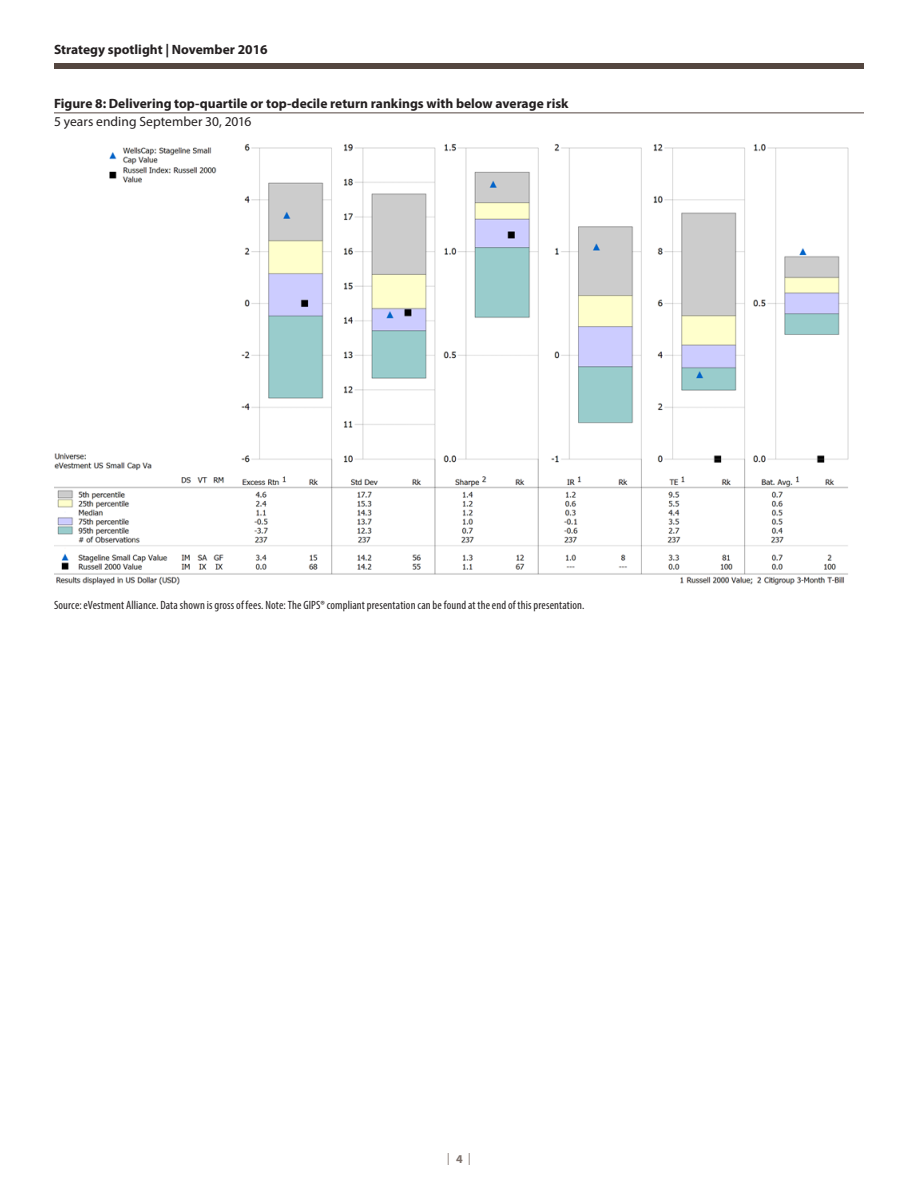
<style>
.page{position:relative;width:918px;height:1188px;background:#fff}
.page>*{position:absolute;margin:0;border:0;box-sizing:border-box;transform-origin:0 0}
.Exhibit_header{font:700 13.5px "Myriad Pro";color:#231f20}
.Text{font:13.5px "Myriad Pro";letter-spacing:.005em;color:#231f20}
.Disclosure{font:condensed 12px "Myriad Pro";letter-spacing:.01em;color:#231f20}
.t1{font:12px "Minion Pro";color:#7e726d}
.s1{font-family:"Myriad Pro";font-weight:700}
</style>
<div class="page">
<div style="left:54px;top:63px;width:810px;height:5px;background:#544640"></div>
<hr style="left:54px;top:112px;width:810px;height:1px;background:#544640">
<svg style="left:54px;top:144px;width:795px;height:441px"></svg>
<p class="Exhibit_header" style="left:54px;top:41px;width:215px">Strategy spotlight | November 2016</p>
<p class="Exhibit_header" style="left:54px;top:95px;width:516px">Figure 8: Delivering top-quartile or top-decile return rankings with below average risk</p>
<p class="Text" style="left:54px;top:113px;width:199px">5 years ending September 30, 2016</p>
<p class="Disclosure" style="left:54px;top:598px;width:532px">Source: eVestment Alliance. Data shown is gross of fees. Note: The GIPS® compliant presentation can be found at the end of this presentation.</p>
<p class="t1" style="left:447px;top:1151px;width:26px">|<span class="s1">4</span>|</p>
</div>
